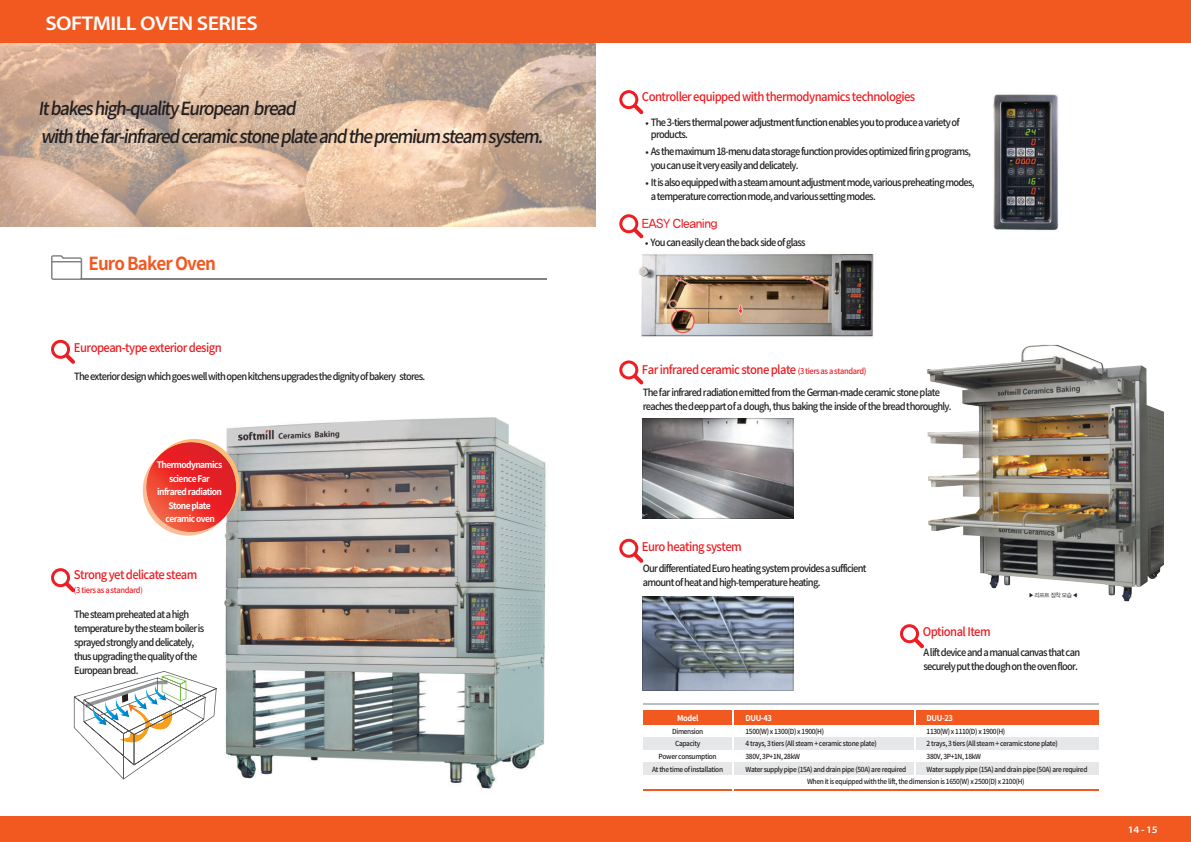
<style>
.page{position:relative;width:1191px;height:842px;background:#fff}
.page>*{position:absolute;margin:0;border:0;box-sizing:border-box;transform-origin:0 0}
.t1{font:600 20px "Myriad Pro";letter-spacing:-.025em;color:#fff;scale:1.1 1}
.t2{font:500 18px/28.1px "Noto Sans CJ Kjp";color:#231f20;scale:.94 1}
.t3{font:700 18px "Noto Sans CJ Kjp";letter-spacing:-.05em;color:#f15921;scale:.94 1}
.t4{font:500 12px "Noto Sans CJ Kjp";letter-spacing:-.05em;color:#ee1d23;scale:.94 1}
.t5{font:12px "Yoon Gothic M";letter-spacing:-.05em;color:#ee1d23;scale:.94 1}
.t6{font:500 10px/14px "Noto Sans CJ Kjp";letter-spacing:-.075em;color:#231f20;scale:.93 1}
.t7{font:600 10px "Myriad Pro";color:#fff;scale:1.1 1}
.t8{font:700 9px/13.5px "Noto Sans CJ Kjp";letter-spacing:-.065em;color:#fff;text-align:center;scale:.94 1}
.t9{font:500 8px "Noto Sans CJ Kjp";letter-spacing:-.05em;color:#ee1d23;scale:.94 1}
.t10{font:700 8px "Noto Sans CJ Kjp";letter-spacing:-.05em;color:#fff;scale:.94 1}
.t11{font:500 7px/12.6px "Noto Sans CJ Kjp";letter-spacing:-.05em;color:#231f20;scale:.94 1}
.t12{font:6px "Yoon Gothic L";letter-spacing:-.05em;color:#231f20;scale:.94 1}
.s1{font-family:"Yoon Gothic M";font-weight:400}
.s2{font-family:"Yoon Gothic L";font-weight:400;font-size:8px}
.s3{font-size:8px}
</style>
<div class="page">
<div style="left:0;top:816px;width:1191px;height:26px;background:#f15921"></div>
<hr style="left:643px;top:704px;width:455px;height:1px;background:#bcbdc0">
<div style="left:643px;top:710px;width:455px;height:14px;background:#f15921"></div>
<div style="left:643px;top:738px;width:455px;height:12px;background:#e6e7e9"></div>
<div style="left:643px;top:762px;width:455px;height:13px;background:#e6e7e9"></div>
<hr style="left:643px;top:789px;width:455px;height:1px;background:#f15921">
<hr style="left:732px;top:707px;width:1px;height:85px;background:#fff">
<hr style="left:914px;top:707px;width:1px;height:68px;background:#fff">
<svg style="left:619px;top:360px;width:24px;height:24px"></svg>
<svg style="left:619px;top:539px;width:24px;height:24px"></svg>
<svg style="left:900px;top:624px;width:24px;height:24px"></svg>
<svg style="left:619px;top:90px;width:24px;height:24px"></svg>
<img style="left:993px;top:94px;width:66px;height:136px">
<svg style="left:642px;top:419px;width:151px;height:100px;background:#929193"></svg>
<svg style="left:619px;top:214px;width:24px;height:24px"></svg>
<img style="left:639px;top:254px;width:235px;height:83px">
<svg style="left:642px;top:596px;width:151px;height:95px;background:#768290"></svg>
<img style="left:927px;top:345px;width:237px;height:256px">
<img style="left:0;top:43px;width:595px;height:184px">
<img style="left:220px;top:417px;width:326px;height:373px">
<div style="left:149px;top:439px;width:90px;height:90px;background:#fcbd79;border-radius:50%"></div>
<svg style="left:143px;top:445px;width:90px;height:91px"></svg>
<svg style="left:146px;top:442px;width:90px;height:90px;background:#ea312c"></svg>
<svg style="left:51px;top:340px;width:24px;height:24px"></svg>
<svg style="left:51px;top:568px;width:24px;height:24px"></svg>
<svg style="left:74px;top:671px;width:143px;height:108px"></svg>
<div style="left:0;top:0;width:1191px;height:43px;background:#f15921"></div>
<svg style="left:51px;top:255px;width:31px;height:25px"></svg>
<hr style="left:80px;top:279px;width:467px;height:1px;background:#808285">
<h1 class="t1" style="left:45px;top:11px;width:195px">SOFTMILL OVEN SERIES</h1>
<h2 class="t2" style="left:38px;top:94px;width:546px">Itbakeshigh-qualityEuropeanbread withthefar-infraredceramicstoneplateandthepremiumsteamsystem.</h2>
<h2 class="t3" style="left:88px;top:253px;width:137px">Euro Baker Oven</h2>
<p class="t4" style="left:74px;top:341px;width:159px">European-type exterior design</p>
<p class="t6" style="left:74px;top:370px;width:379px">Theexteriordesignwhichgoeswellwithopenkitchensupgradesthedignityofbakery stores.</p>
<p class="t8" style="left:157px;top:458px;width:71px">Thermodynamics science Far infrared radiation<br>Stone plate ceramic oven</p>
<p class="t4" style="left:74px;top:568px;width:133px">Strong yet delicate steam</p>
<p class="t9" style="left:74px;top:586px;width:75px"><span class="s1">(</span>3 tiers as a standard<span class="s1">)</span></p>
<p class="t6" style="left:74px;top:608px;width:142px">The steam preheated at a high temperature by the steam boiler is sprayed strongly and delicately, thus upgrading the quality of the<br>European bread.</p>
<p class="t4" style="left:642px;top:90px;width:292px">Controller equipped with thermodynamics technologies</p>
<p class="t6" style="left:651px;top:116px;width:333px;line-height:12px;text-indent:-8px"><span class="s2">∙</span>The3-tiersthermalpoweradjustmentfunctionenablesyoutoproduceavarietyof products.</p>
<p class="t6" style="left:651px;top:144px;width:346px;text-indent:-8px"><span class="s2">∙</span>Asthemaximum18-menudatastoragefunctionprovidesoptimizedfiringprograms, youcanuseitveryeasilyanddelicately.</p>
<p class="t6" style="left:651px;top:175px;width:350px;text-indent:-8px"><span class="s2">∙</span>Itisalsoequippedwithasteamamountadjustmentmode,variouspreheatingmodes, a temperaturecorrectionmode,andvarioussettingmodes.</p>
<p class="t5" style="left:642px;top:213px;width:82px">EASY Cleaning</p>
<p class="t6" style="left:643px;top:236px;width:177px"><span class="s2">∙</span>You can easily clean the back side of glass</p>
<p class="t4" style="left:642px;top:362px;width:240px">Far infrared ceramic stone plate <span class="s3">(3 tiers as a standard)</span></p>
<p class="t6" style="left:643px;top:386px;width:333px">The far infrared radiation emitted from the German-made ceramic stone plate reaches the deep part of a dough, thus baking the inside of the bread thoroughly.</p>
<p class="t4" style="left:642px;top:540px;width:108px">Euro heating system</p>
<p class="t6" style="left:643px;top:562px;width:242px">Our differentiated Euro heating system provides a sufficient amount of heat and high-temperature heating.</p>
<p class="t10" style="left:677px;top:713px;width:24px">Model</p>
<p class="t11" style="left:652px;top:725px;width:77px;text-align:center">Dimension<br>Capacity<br>Power consumption<br>At the time of installation</p>
<p class="t10" style="left:745px;top:713px;width:30px">DUU-43</p>
<p class="t11" style="left:745px;top:725px;width:173px">1500(W) x 1300(D) x 1900(H)<br>4 trays, 3 tiers (All steam + ceramic stone plate)<br>380V, 3P+1N, 28kW<br>Water supply pipe (15A) and drain pipe (50A) are required</p>
<p class="t12" style="left:1029px;top:590px;width:53px">▶ 리프트 장착 모습 ◀</p>
<p class="t4" style="left:922px;top:625px;width:74px">Optional Item</p>
<p class="t6" style="left:923px;top:646px;width:170px">A lift device and a manual canvas that can securely put the dough on the oven floor.</p>
<p class="t10" style="left:926px;top:713px;width:30px">DUU-23</p>
<p class="t11" style="left:926px;top:725px;width:173px">1130(W) x 1110(D) x 1900(H)<br>2 trays, 3 tiers (All steam + ceramic stone plate)<br>380V, 3P+1N, 18kW<br>Water supply pipe (15A) and drain pipe (50A) are required</p>
<p class="t11" style="left:807px;top:775px;width:233px">When it is equipped with the lift, the dimension is 1650(W) x 2500(D) x 2100(H)</p>
<p class="t7" style="left:1127px;top:824px;width:29px">14 - 15</p>
</div>
